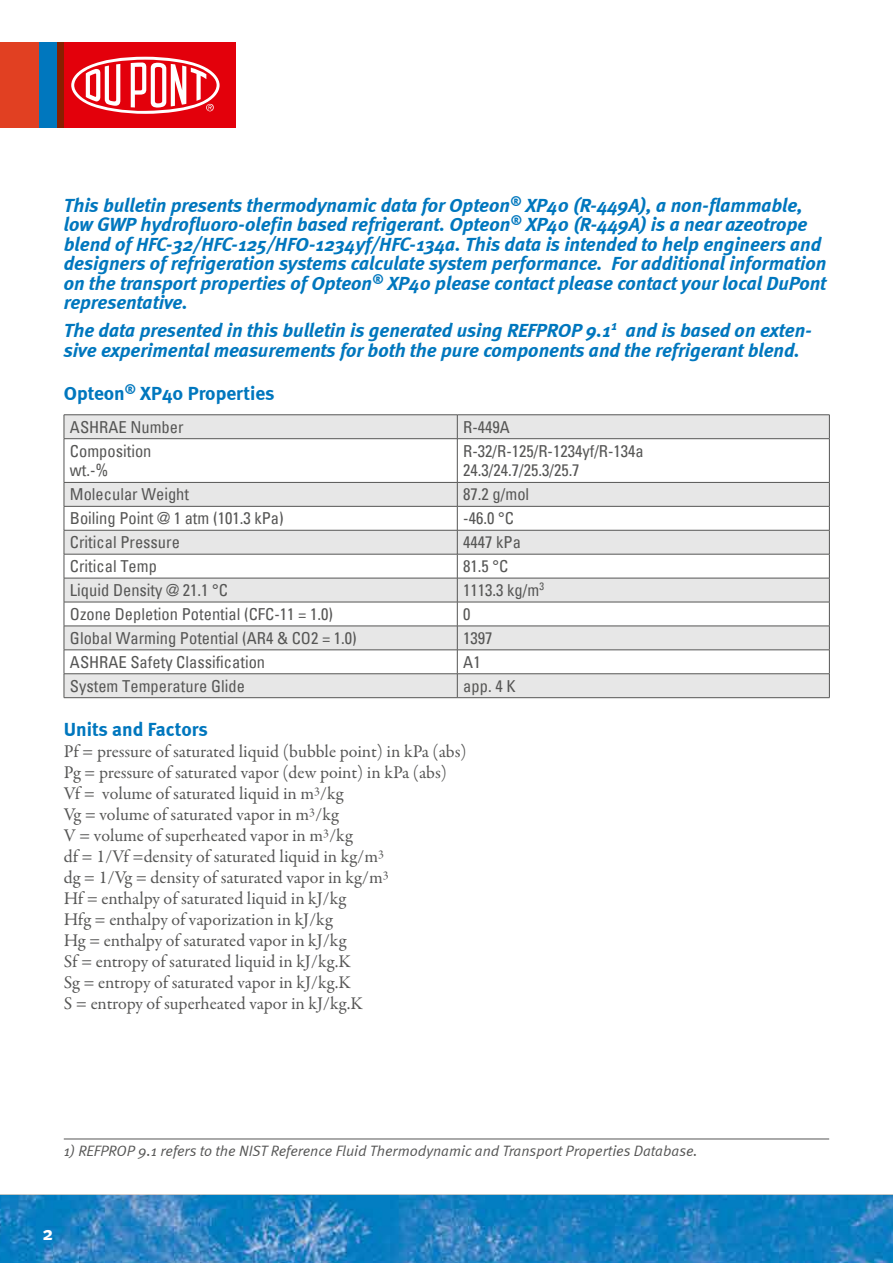
<style>
.page{position:relative;width:893px;height:1263px;background:#fff}
.page>*{position:absolute;margin:0;border:0;box-sizing:border-box;transform-origin:0 0}
.t1{font:74.1px "Dupont Ov";color:#fff}
.t2{font:italic 700 19.5px/19.5px "Meta";color:#0077be}
.t3{font:700 19.5px "Meta";color:#0077be}
.t4{font:700 19.5px "Meta";color:#fff}
.t5{font:18px/21px "Garamond Premr Pro";letter-spacing:-.005em;color:#565655}
.t6{font:condensed 16.5px/19.8px "Univers";color:#565655}
.t7{font:italic 15px "Meta Normal";color:#565655}
</style>
<div class="page">
<img style="left:0;top:1138px;width:893px;height:125px">
<div style="left:0;top:43px;width:40px;height:85px;background:#e14022"></div>
<div style="left:40px;top:43px;width:17px;height:85px;background:#0077be"></div>
<div style="left:57px;top:43px;width:7px;height:85px;background:#891f00"></div>
<div style="left:64px;top:43px;width:172px;height:85px;background:#e3000b"></div>
<svg style="left:65px;top:415px;width:764px;height:282px;fill:#e7e7e7"></svg>
<hr style="left:64px;top:414px;width:393px;height:1px;background:#565655">
<svg style="left:64px;top:415px;width:1px;height:23px"></svg>
<hr style="left:457px;top:414px;width:373px;height:1px;background:#565655">
<svg style="left:457px;top:415px;width:1px;height:23px"></svg>
<svg style="left:829px;top:415px;width:1px;height:23px"></svg>
<hr style="left:64px;top:438px;width:393px;height:1px;background:#565655">
<hr style="left:64px;top:439px;width:1px;height:43px;background:#565655">
<hr style="left:457px;top:438px;width:373px;height:1px;background:#565655">
<hr style="left:457px;top:439px;width:1px;height:43px;background:#565655">
<hr style="left:829px;top:439px;width:1px;height:43px;background:#565655">
<hr style="left:64px;top:482px;width:393px;height:1px;background:#565655">
<hr style="left:457px;top:482px;width:373px;height:1px;background:#565655">
<hr style="left:64px;top:506px;width:393px;height:1px;background:#565655">
<hr style="left:457px;top:506px;width:373px;height:1px;background:#565655">
<hr style="left:64px;top:530px;width:393px;height:1px;background:#565655">
<hr style="left:457px;top:530px;width:373px;height:1px;background:#565655">
<hr style="left:64px;top:554px;width:393px;height:1px;background:#565655">
<hr style="left:457px;top:554px;width:373px;height:1px;background:#565655">
<hr style="left:64px;top:578px;width:393px;height:1px;background:#565655">
<hr style="left:457px;top:578px;width:373px;height:1px;background:#565655">
<hr style="left:64px;top:602px;width:393px;height:1px;background:#565655">
<hr style="left:457px;top:602px;width:373px;height:1px;background:#565655">
<hr style="left:64px;top:626px;width:393px;height:1px;background:#565655">
<hr style="left:457px;top:626px;width:373px;height:1px;background:#565655">
<hr style="left:64px;top:650px;width:393px;height:1px;background:#565655">
<hr style="left:457px;top:650px;width:373px;height:1px;background:#565655">
<hr style="left:64px;top:673px;width:393px;height:1px;background:#565655">
<svg style="left:64px;top:483px;width:1px;height:214px"></svg>
<hr style="left:457px;top:673px;width:373px;height:1px;background:#565655">
<svg style="left:457px;top:483px;width:1px;height:214px"></svg>
<svg style="left:829px;top:483px;width:1px;height:214px"></svg>
<hr style="left:64px;top:697px;width:393px;height:1px;background:#565655">
<hr style="left:457px;top:697px;width:373px;height:1px;background:#565655">
<hr style="left:64px;top:1139px;width:765px;height:1px;background:#565655">
<h1 class="t1" style="left:71px;top:40px;width:151px">m</h1>
<p class="t2" style="left:64px;top:195px;width:764px">This bulletin presents thermodynamic data for Opteon<sup>®</sup> XP40 (R-449A), a non-flammable, low GWP hydrofluoro-olefin based refrigerant. Opteon<sup>®</sup> XP40 (R-449A) is a near azeotrope blend of HFC-32/HFC-125/HFO-1234yf/HFC-134a. This data is intended to help engineers and designers of refrigeration systems calculate system performance. For additional information on the transport properties of Opteon<sup>®</sup> XP40 please contact please contact your local DuPont representative.</p>
<p class="t2" style="left:64px;top:320px;width:750px">The data presented in this bulletin is generated using REFPROP 9.1<sup>1</sup> and is based on exten&shy;sive experimental measurements for both the pure components and the refrigerant blend.</p>
<p class="t3" style="left:64px;top:382px;width:212px">Opteon<sup>®</sup> XP40 Properties</p>
<p class="t6" style="left:70px;top:416px;width:115px">ASHRAE Number</p>
<p class="t6" style="left:463px;top:416px;width:48px">R-449A</p>
<p class="t6" style="left:70px;top:440px;width:83px">Composition wt.-%</p>
<p class="t6" style="left:463px;top:440px;width:182px">R-32/R-125/R-1234yf/R-134a<br>24.3/24.7/25.3/25.7</p>
<p class="t6" style="left:70px;top:484px;width:121px">Molecular Weight</p>
<p class="t6" style="left:463px;top:484px;width:67px">87.2 g/mol</p>
<p class="t6" style="left:70px;top:508px;width:215px">Boiling Point @ 1 atm (101.3 kPa)</p>
<p class="t6" style="left:463px;top:508px;width:52px">-46.0 °C</p>
<p class="t6" style="left:70px;top:532px;width:111px">Critical Pressure</p>
<p class="t6" style="left:463px;top:532px;width:59px">4447 kPa</p>
<p class="t6" style="left:70px;top:556px;width:89px">Critical Temp</p>
<p class="t6" style="left:463px;top:556px;width:47px">81.5 °C</p>
<p class="t6" style="left:70px;top:580px;width:159px">Liquid Density @ 21.1 °C</p>
<p class="t6" style="left:463px;top:580px;width:82px">1113.3 kg/m<sup>3</sup></p>
<p class="t6" style="left:70px;top:604px;width:265px">Ozone Depletion Potential (CFC-11 = 1.0)</p>
<p class="t6" style="left:463px;top:604px;width:9px">0</p>
<p class="t6" style="left:70px;top:628px;width:288px">Global Warming Potential (AR4 &amp; CO2 = 1.0)</p>
<p class="t6" style="left:463px;top:628px;width:31px">1397</p>
<p class="t6" style="left:70px;top:652px;width:197px">ASHRAE Safety Classification</p>
<p class="t6" style="left:463px;top:652px;width:19px">A1</p>
<p class="t6" style="left:70px;top:675px;width:177px">System Temperature Glide</p>
<p class="t6" style="left:463px;top:675px;width:54px">app. 4 K</p>
<p class="t3" style="left:64px;top:718px;width:145px">Units and Factors</p>
<p class="t5" style="left:64px;top:741px;width:404px">Pf = pressure of saturated liquid (bubble point) in kPa (abs)<br>Pg = pressure of saturated vapor (dew point) in kPa (abs)<br>Vf = volume of saturated liquid in m<sup>3</sup>/kg<br>Vg = volume of saturated vapor in m<sup>3</sup>/kg<br>V = volume of superheated vapor in m<sup>3</sup>/kg<br>df = 1/Vf =density of saturated liquid in kg/m<sup>3<br></sup>dg = 1/Vg = density of saturated vapor in kg/m<sup>3<br></sup>Hf = enthalpy of saturated liquid in kJ/kg<br>Hfg = enthalpy of vaporization in kJ/kg<br>Hg = enthalpy of saturated vapor in kJ/kg<br>Sf = entropy of saturated liquid in kJ/kg.K<br>Sg = entropy of saturated vapor in kJ/kg.K<br>S = entropy of superheated vapor in kJ/kg.K</p>
<p class="t7" style="left:64px;top:1142px;width:635px">1) REFPROP 9.1 refers to the NIST Reference Fluid Thermodynamic and Transport Properties Database.</p>
<p class="t4" style="left:43px;top:1222px;width:12px">2</p>
</div>
